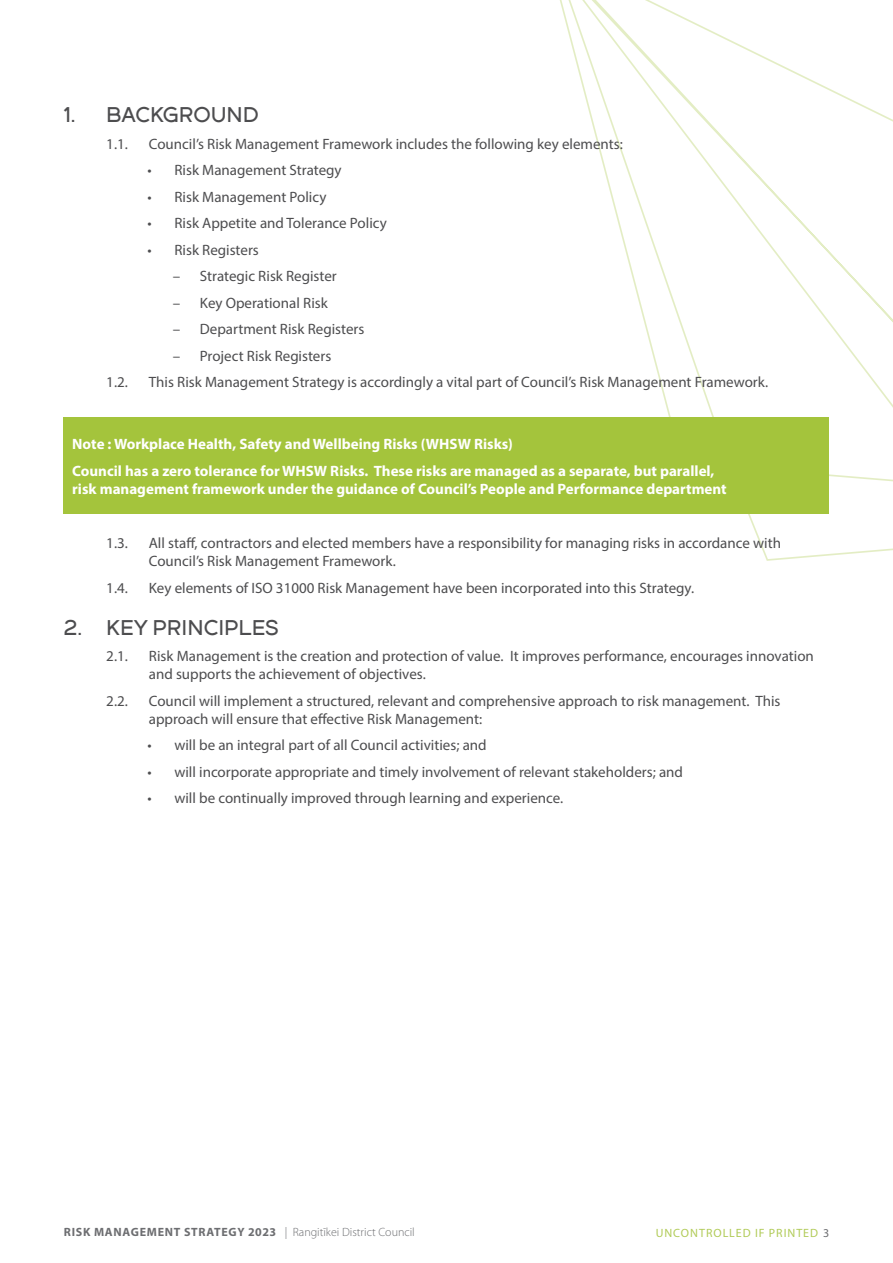
<style>
.page{position:relative;width:893px;height:1263px;background:#fff}
.page>*{position:absolute;margin:0;border:0;box-sizing:border-box;transform-origin:0 0}
.t1{font:21px "Dual 600";color:#4d4d4f}
.t2{font:15px/18px "Myriad Pro";color:#4d4d4f}
.t3{font:700 15px/26.5px "Myriad Pro";color:#fff}
.t4{font:700 12px "Myriad Pro";letter-spacing:.06em;color:#6d6e71}
.t5{font:12px "Myriad Pro";letter-spacing:.08em;color:#b1cb58}
.s1{font-weight:300}
.s2{color:#6d6e71}
</style>
<div class="page">
<svg style="left:560px;top:0;width:333px;height:561px"></svg>
<div style="left:64px;top:417px;width:765px;height:97px;background:#a4c43c"></div>
<h1 class="t1" style="left:64px;top:101px;width:197px">1. BACKGROUND</h1>
<p class="t2" style="left:106px;top:134px;width:23px">1.1.</p>
<p class="t2" style="left:149px;top:134px;width:475px">Council’s Risk Management Framework includes the following key elements:</p>
<p class="t2" style="left:147px;top:161px;width:196px">• Risk Management Strategy</p>
<p class="t2" style="left:147px;top:187px;width:181px">• Risk Management Policy</p>
<p class="t2" style="left:147px;top:214px;width:241px">• Risk Appetite and Tolerance Policy</p>
<p class="t2" style="left:147px;top:240px;width:113px">• Risk Registers</p>
<p class="t2" style="left:173px;top:267px;width:165px">– Strategic Risk Register</p>
<p class="t2" style="left:173px;top:293px;width:156px">– Key Operational Risk</p>
<p class="t2" style="left:173px;top:320px;width:193px">– Department Risk Registers</p>
<p class="t2" style="left:173px;top:346px;width:160px">– Project Risk Registers</p>
<p class="t2" style="left:106px;top:373px;width:23px">1.2.</p>
<p class="t2" style="left:149px;top:373px;width:621px">This Risk Management Strategy is accordingly a vital part of Council’s Risk Management Framework.</p>
<p class="t3" style="left:72px;top:430px;width:644px">Note : Workplace Health, Safety and Wellbeing Risks (WHSW Risks)<br>Council has a zero tolerance for WHSW Risks. These risks are managed as a separate, but parallel,</p>
<p class="t3" style="left:72px;top:475px;width:656px">risk management framework under the guidance of Council’s People and Performance department</p>
<p class="t2" style="left:106px;top:534px;width:23px">1.3.</p>
<p class="t2" style="left:149px;top:534px;width:634px">All staff, contractors and elected members have a responsibility for managing risks in accordance with<br>Council’s Risk Management Framework.</p>
<p class="t2" style="left:106px;top:578px;width:23px">1.4.</p>
<p class="t2" style="left:149px;top:578px;width:547px">Key elements of ISO 31000 Risk Management have been incorporated into this Strategy.</p>
<h1 class="t1" style="left:64px;top:614px;width:217px">2. KEY PRINCIPLES</h1>
<p class="t2" style="left:106px;top:647px;width:23px">2.1.</p>
<p class="t2" style="left:149px;top:647px;width:667px">Risk Management is the creation and protection of value. It improves performance, encourages innovation and supports the achievement of objectives.</p>
<p class="t2" style="left:106px;top:692px;width:23px">2.2.</p>
<p class="t2" style="left:149px;top:692px;width:633px">Council will implement a structured, relevant and comprehensive approach to risk management. This approach will ensure that effective Risk Management:</p>
<p class="t2" style="left:147px;top:736px;width:341px">• will be an integral part of all Council activities; and</p>
<p class="t2" style="left:147px;top:763px;width:537px">• will incorporate appropriate and timely involvement of relevant stakeholders; and</p>
<p class="t2" style="left:147px;top:789px;width:417px">• will be continually improved through learning and experience.</p>
<p class="t4" style="left:64px;top:1224px;width:352px">RISK MANAGEMENT STRATEGY 2023 <span class="s1">| Rangitīkei District Council</span></p>
<p class="t5" style="left:656px;top:1225px;width:175px">UNCONTROLLED IF PRINTED <span class="s2">3</span></p>
</div>
